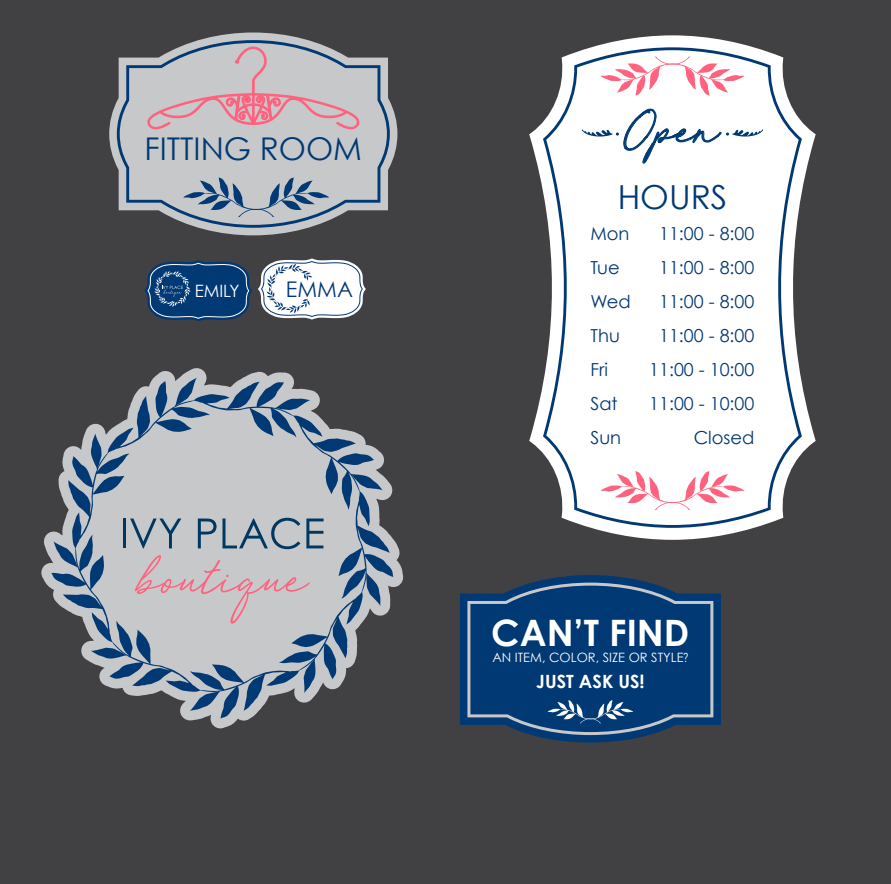
<style>
.page{position:relative;width:891px;height:884px;background:#fff}
.page>*{position:absolute;margin:0;border:0;box-sizing:border-box;transform-origin:0 0}
.t1{font:42.05px "Red Vevet";color:#003974}
.t2{font:700 36.4px "Century Gothic";color:#fff}
.t3{font:33.05px "Century Gothic";color:#003974}
.t4{font:31.3px "Century Gothic";color:#003974}
.t5{font:21.55px "Century Gothic";color:#003974}
.t6{font:700 18.25px "Century Gothic";color:#fff}
.t7{font:17.9px/33.9px "Century Gothic";color:#003974}
.t8{font:17px "Century Gothic";color:#fff}
.t9{font:12.85px "Century Gothic";color:#fff}
.s1{font-family:"Avenir Next Condensed"}
</style>
<div class="page">
<div style="left:0;top:0;width:890px;height:883px;background:#414042"></div>
<svg style="left:41px;top:368px;width:363px;height:360px"></svg>
<svg style="left:51px;top:377px;width:342px;height:341px;fill:#c7c8ca"></svg>
<hr style="left:123px;top:518px;width:3px;height:30px;background:#003861">
<svg style="left:130px;top:518px;width:51px;height:30px;background:#9da9b4"></svg>
<svg style="left:198px;top:518px;width:18px;height:30px"></svg>
<svg style="left:222px;top:517px;width:78px;height:32px;background:#9aa7b2"></svg>
<svg style="left:306px;top:518px;width:17px;height:30px"></svg>
<svg style="left:135px;top:555px;width:174px;height:68px;background:#cbbfc3"></svg>
<svg style="left:529px;top:35px;width:286px;height:504px"></svg>
<svg style="left:543px;top:47px;width:258px;height:480px;background:#e8eaed"></svg>
<svg style="left:581px;top:108px;width:181px;height:62px;background:#ecf0f4"></svg>
<svg style="left:600px;top:470px;width:144px;height:40px;background:#ffdce2"></svg>
<svg style="left:600px;top:56px;width:144px;height:40px;background:#fcdae1"></svg>
<svg style="left:109px;top:32px;width:288px;height:203px"></svg>
<svg style="left:117px;top:40px;width:273px;height:188px;background:#a6aab0"></svg>
<svg style="left:183px;top:177px;width:146px;height:40px;background:#98a6b5"></svg>
<svg style="left:144px;top:260px;width:108px;height:61px;background:#1b4776"></svg>
<svg style="left:258px;top:258px;width:108px;height:61px;background:#cdd1d6"></svg>
<svg style="left:147px;top:47px;width:212px;height:82px;background:#c5b5bb"></svg>
<svg style="left:460px;top:575px;width:260px;height:167px"></svg>
<svg style="left:467px;top:582px;width:246px;height:152px;background:#0f4176"></svg>
<svg style="left:547px;top:699px;width:86px;height:24px;background:#366391"></svg>
<h3 class="t4" style="left:145px;top:130px;width:219px">FITTING ROOM</h3>
<p class="t8" style="left:195px;top:280px;width:46px">EMILY</p>
<p class="t5" style="left:286px;top:276px;width:69px">EMMA</p>
<h1 class="t1" style="left:625px;top:101px;width:94px">Open</h1>
<h3 class="t3" style="left:617px;top:177px;width:111px">HOURS</h3>
<p class="t7" style="left:590px;top:216px;width:42px">Mon<br>Tue<br>Wed<br>Thu<br>Fri<br>Sat<br>Sun</p>
<p class="t7" style="left:649px;top:216px;width:107px;text-align:right">11:00 - 8:00<br>11:00 - 8:00<br>11:00 - 8:00<br>11:00 - 8:00<br>11:00 - 10:00<br>11:00 - 10:00<br>Closed</p>
<h2 class="t2" style="left:491px;top:610px;width:199px">CAN’T FIND</h2>
<p class="t9" style="left:492px;top:649px;width:197px">AN ITEM, COLOR, SIZE OR STYLE<span class="s1">?</span></p>
<p class="t6" style="left:536px;top:670px;width:110px">JUST ASK US!</p>
</div>
